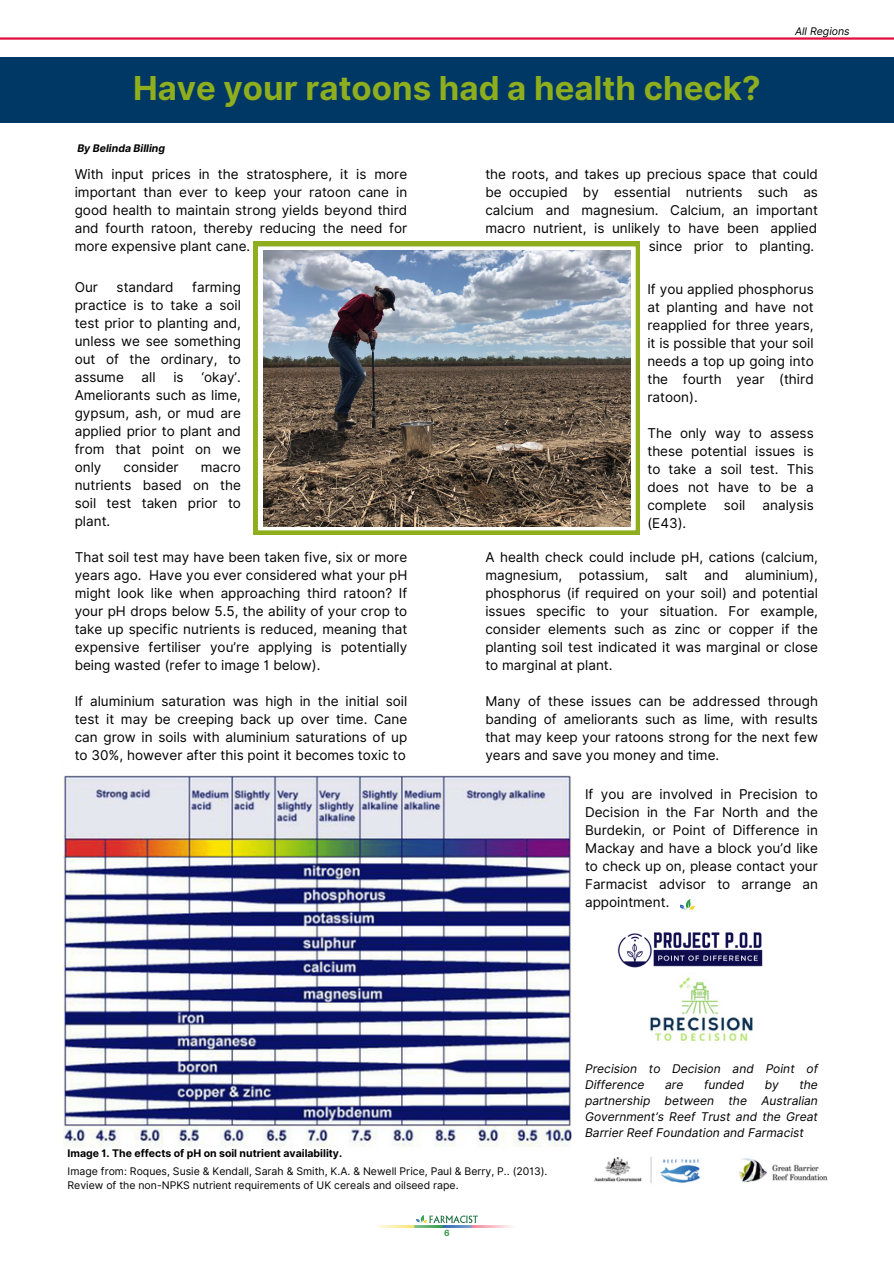
<style>
.page{position:relative;width:894px;height:1264px;background:#fff}
.page>*{position:absolute;margin:0;border:0;box-sizing:border-box;transform-origin:0 0}
.t1{font:700 33px "Inter";color:#8eae1e}
.t2{font:13.5px/18px "Inter";color:#000;text-align:justify}
.t3{font:italic 12px/16px "Inter";color:#000}
.t4{font:10.5px/14px "Inter";color:#000}
.t5{font:700 10.5px "Inter";color:#000}
.t6{font:italic 700 10.5px "Inter";color:#000}
.t7{font:italic 10.5px "Inter";color:#000}
.t8{font:700 8.85px "Aileron";color:#339846}
</style>
<div class="page">
<img style="left:63px;top:775px;width:508px;height:372px">
<svg style="left:253px;top:242px;width:386px;height:292px"></svg>
<img style="left:263px;top:250px;width:367px;height:276px">
<img style="left:617px;top:932px;width:146px;height:36px">
<img style="left:650px;top:977px;width:103px;height:65px">
<img style="left:594px;top:1157px;width:234px;height:26px">
<div style="left:0;top:57px;width:893px;height:66px;background:#003865"></div>
<img style="left:379px;top:1225px;width:132px;height:2px">
<img style="left:416px;top:1215px;width:61px;height:7px">
<hr style="left:0;top:37px;width:893px;height:3px;background:#e30d40">
<img style="left:680px;top:899px;width:15px;height:11px">
<p class="t1" style="left:133px;top:68px;width:629px">Have your ratoons had a health check?</p>
<h3 class="t6" style="left:77px;top:142px;width:89px">By Belinda Billing</h3>
<p class="t7" style="left:794px;top:25px;width:56px">All Regions</p>
<h2 class="t2" style="left:75px;top:165px;width:334px">With input prices in the stratosphere, it is more important than ever to keep your ratoon cane in good health to maintain strong yields beyond third and fourth ratoon, thereby reducing the need for more expensive plant cane.</h2>
<h2 class="t2" style="left:485px;top:165px;width:334px;text-align:right">the roots, and takes up precious space that could be occupied by essential nutrients such as calcium and magnesium. Calcium, an important macro nutrient, is unlikely to have been applied since prior to planting.</h2>
<h2 class="t2" style="left:75px;top:277px;width:168px;text-indent:117px">farming practice is to take a soil test prior to planting and, unless we see something out of the ordinary, to assume</h2>
<h2 class="t2" style="left:75px;top:277px;width:25px">Our</h2>
<h2 class="t2" style="left:117px;top:277px;width:59px">standard</h2>
<h2 class="t2" style="left:142px;top:367px;width:16px">all</h2>
<h2 class="t2" style="left:173px;top:367px;width:12px">is</h2>
<h2 class="t2" style="left:75px;top:367px;width:168px;text-indent:127px">‘okay’.<br>Ameliorants such as lime, gypsum, ash, or mud are applied prior to plant and from that point on we only</h2>
<h2 class="t2" style="left:123px;top:457px;width:57px">consider</h2>
<h2 class="t2" style="left:75px;top:457px;width:168px;text-indent:126px">macro nutrients based on the soil test taken prior to plant.</h2>
<h2 class="t2" style="left:75px;top:547px;width:334px">That soil test may have been taken five, six or more years ago. Have you ever considered what your pH might look like when approaching third ratoon? If your pH drops below 5.5, the ability of your crop to take up specific nutrients is reduced, meaning that expensive fertiliser you’re applying is potentially being wasted (refer to image 1 below).</h2>
<h2 class="t2" style="left:75px;top:691px;width:334px">If aluminium saturation was high in the initial soil test it may be creeping back up over time. Cane can grow in soils with aluminium saturations of up to 30%, however after this point it becomes toxic to</h2>
<p class="t5" style="left:68px;top:1147px;width:276px">Image 1. The effects of pH on soil nutrient availability.</p>
<h2 class="t2" style="left:647px;top:280px;width:168px">If you applied phosphorus at planting and have not reapplied for three years, it is possible that your soil needs a top up going into the fourth year (third ratoon).</h2>
<p class="t2" style="left:647px;top:424px;width:168px">The only way to assess these potential issues is to take a soil test. This does not have to be a complete</p>
<p class="t2" style="left:723px;top:496px;width:23px">soil</p>
<p class="t2" style="left:762px;top:496px;width:53px">analysis</p>
<p class="t2" style="left:647px;top:514px;width:40px">(E43).</p>
<h4 class="t2" style="left:485px;top:547px;width:334px">A health check could include pH, cations (calcium, magnesium, potassium, salt and aluminium), phosphorus (if required on your soil) and potential issues specific to your situation. For example, consider elements such as zinc or copper if the planting soil test indicated it was marginal or close to marginal at plant.</h4>
<h2 class="t2" style="left:485px;top:691px;width:334px">Many of these issues can be addressed through banding of ameliorants such as lime, with results that may keep your ratoons strong for the next few years and save you money and time.</h2>
<h2 class="t2" style="left:585px;top:785px;width:234px">If you are involved in Precision to Decision in the Far North and the Burdekin, or Point of Difference in Mackay and have a block you’d like to check up on, please contact your Farmacist advisor to arrange an appointment.</h2>
<p class="t3" style="left:585px;top:1060px;width:234px">Precision to Decision and Point of<br>Difference</p>
<p class="t3" style="left:665px;top:1076px;width:20px">are</p>
<p class="t3" style="left:703px;top:1076px;width:42px">funded</p>
<p class="t3" style="left:764px;top:1076px;width:16px">by</p>
<p class="t3" style="left:585px;top:1076px;width:234px;text-align:justify;text-indent:214px">the partnership between the Australian Government’s Reef Trust and the Great Barrier Reef Foundation and Farmacist</p>
<p class="t4" style="left:68px;top:1163px;width:481px">Image from: Roques, Susie &amp; Kendall, Sarah &amp; Smith, K.A. &amp; Newell Price, Paul &amp; Berry, P.. (2013).<br>Review of the non-NPKS nutrient requirements of UK cereals and oilseed rape.</p>
<p class="t8" style="left:444px;top:1226px;width:7px">6</p>
</div>
